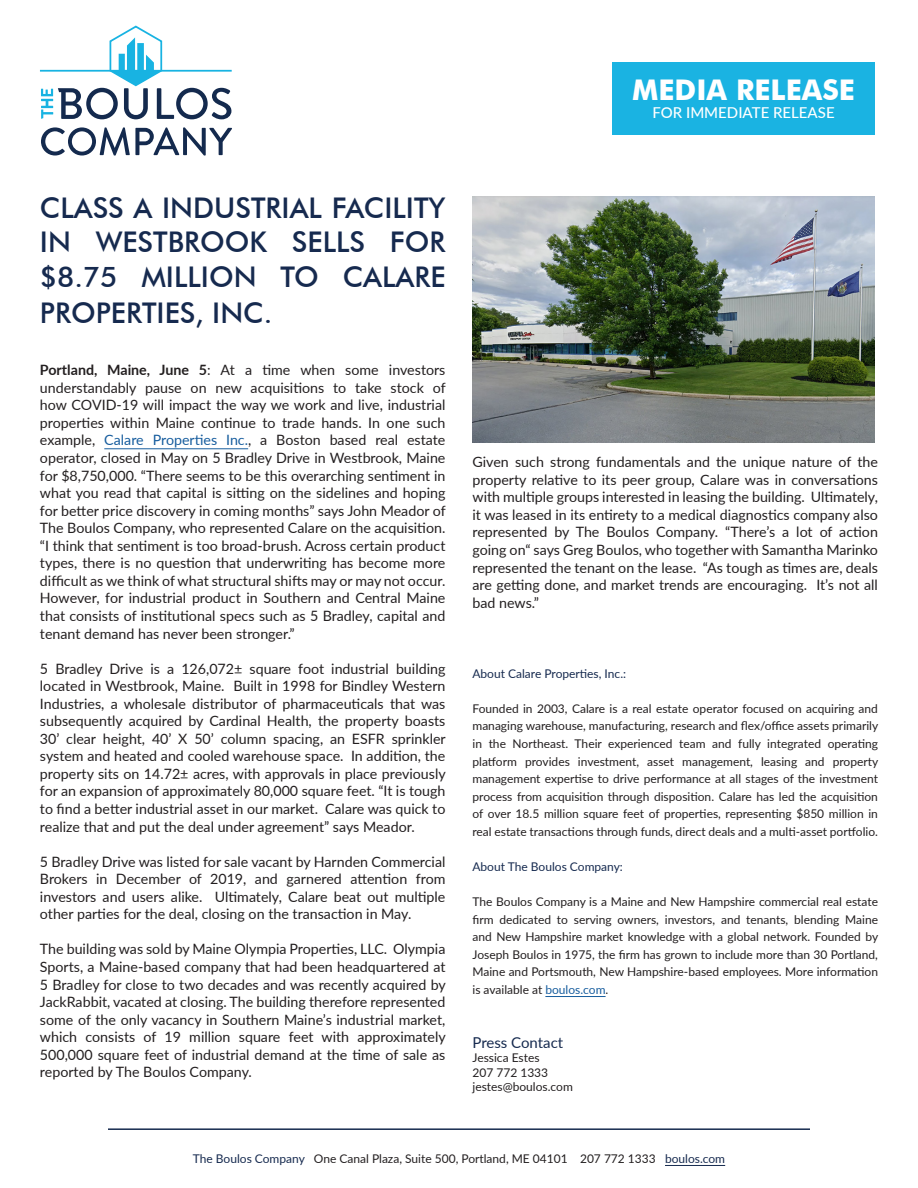
<style>
.page{position:relative;width:918px;height:1188px;background:#fff}
.page>*{position:absolute;margin:0;border:0;box-sizing:border-box;transform-origin:0 0}
.Headline{font:500 28.5px/34.8px "Futura BT";color:#162a4f;text-align:justify}
.t1{font:700 28.5px "Futura BT";color:#fff}
.t2{font:500 15px "Lato";color:#fff}
.Subhead{font:15px "Lato";color:#162a4f}
.Body_Copy{font:14.25px/17.5px "Lato";color:#231f20;text-align:justify}
.Body_Copy-2{font:12px/17.5px "Lato";color:#231f20;text-align:justify}
.Body_Copy-3{font:12px "Lato";color:#162a4f}
.s1{font-weight:700}
.s2{color:#175d9e}
.s3{color:#162a4f}
</style>
<div class="page">
<hr style="left:665px;top:1165px;width:60px;height:1px;background:#162a4f">
<hr style="left:108px;top:1128px;width:702px;height:2px;background:#162a4f">
<div style="left:612px;top:62px;width:263px;height:72px;background:#1ab3e2"></div>
<svg style="left:41px;top:26px;width:190px;height:93px"></svg>
<svg style="left:41px;top:127px;width:191px;height:29px"></svg>
<hr style="left:40px;top:70px;width:192px;height:2px;background:#18b3e2">
<hr style="left:104px;top:448px;width:144px;height:1px;background:#175d9e">
<img style="left:472px;top:197px;width:403px;height:245px">
<hr style="left:545px;top:996px;width:61px;height:1px;background:#175d9e">
<h1 class="t1" style="left:632px;top:72px;width:225px">MEDIA RELEASE</h1>
<p class="t2" style="left:652px;top:102px;width:184px">FOR IMMEDIATE RELEASE</p>
<p class="Headline" style="left:40px;top:190px;width:407px">CLASS A INDUSTRIAL FACILITY IN WESTBROOK SELLS FOR $8.75 MILLION TO CALARE PROPERTIES, INC.</p>
<p class="Body_Copy" style="left:40px;top:361px;width:407px"><span class="s1">Portland, Maine, June 5</span>: At a time when some investors understandably pause on new acquisitions to take stock of how COVID-19 will impact the way we work and live, industrial properties within Maine continue to trade hands. In one such example, <span class="s2">Calare Properties Inc.</span>, a Boston based real estate operator, closed in May on 5 Bradley Drive in Westbrook, Maine for $8,750,000. “There seems to be this overarching sentiment in what you read that capital is sitting on the sidelines and hoping for better price discovery in coming months” says John Meador of The Boulos Company, who represented Calare on the acquisition. “I think that sentiment is too broad-brush. Across certain product types, there is no question that underwriting has become more difficult as we think of what structural shifts may or may not occur.<br>However, for industrial product in Southern and Central Maine that consists of institutional specs such as 5 Bradley, capital and tenant demand has never been stronger.”</p>
<p class="Body_Copy" style="left:40px;top:659px;width:407px">5 Bradley Drive is a 126,072± square foot industrial building located in Westbrook, Maine. Built in 1998 for Bindley Western Industries, a wholesale distributor of pharmaceuticals that was subsequently acquired by Cardinal Health, the property boasts 30’ clear height, 40’ X 50’ column spacing, an ESFR sprinkler system and heated and cooled warehouse space. In addition, the property sits on 14.72± acres, with approvals in place previously for an expansion of approximately 80,000 square feet. “It is tough to find a better industrial asset in our market. Calare was quick to realize that and put the deal under agreement” says Meador.</p>
<p class="Body_Copy" style="left:40px;top:852px;width:407px">5 Bradley Drive was listed for sale vacant by Harnden Commercial Brokers in December of 2019, and garnered attention from investors and users alike. Ultimately, Calare beat out multiple other parties for the deal, closing on the transaction in May.</p>
<p class="Body_Copy" style="left:40px;top:940px;width:407px">The building was sold by Maine Olympia Properties, LLC. Olympia Sports, a Maine-based company that had been headquartered at 5 Bradley for close to two decades and was recently acquired by JackRabbit, vacated at closing. The building therefore represented some of the only vacancy in Southern Maine’s industrial market, which consists of 19 million square feet with approximately 500,000 square feet of industrial demand at the time of sale as reported by The Boulos Company.</p>
<p class="Body_Copy" style="left:472px;top:453px;width:407px">Given such strong fundamentals and the unique nature of the property relative to its peer group, Calare was in conversations with multiple groups interested in leasing the building. Ultimately, it was leased in its entirety to a medical diagnostics company also represented by The Boulos Company. “There’s a lot of action going on“ says Greg Boulos, who together with Samantha Marinko represented the tenant on the lease. “As tough as times are, deals are getting done, and market trends are encouraging. It’s not all bad news.”</p>
<p class="Body_Copy-3" style="left:472px;top:665px;width:155px">About Calare Properties, Inc.:</p>
<p class="Body_Copy-2" style="left:472px;top:699px;width:407px">Founded in 2003, Calare is a real estate operator focused on acquiring and managing warehouse, manufacturing, research and flex/office assets primarily in the Northeast. Their experienced team and fully integrated operating platform provides investment, asset management, leasing and property management expertise to drive performance at all stages of the investment process from acquisition through disposition. Calare has led the acquisition of over 18.5 million square feet of properties, representing $850 million in real estate transactions through funds, direct deals and a multi-asset portfolio.</p>
<p class="Body_Copy-3" style="left:472px;top:858px;width:152px">About The Boulos Company:</p>
<p class="Body_Copy-2" style="left:472px;top:892px;width:407px">The Boulos Company is a Maine and New Hampshire commercial real estate firm dedicated to serving owners, investors, and tenants, blending Maine and New Hampshire market knowledge with a global network. Founded by Joseph Boulos in 1975, the firm has grown to include more than 30 Portland, Maine and Portsmouth, New Hampshire-based employees. More information is available at <span class="s2">boulos.com</span>.</p>
<p class="Subhead" style="left:472px;top:1032px;width:92px">Press Contact</p>
<p class="Body_Copy-2" style="left:472px;top:1048px;width:69px">Jessica Estes</p>
<p class="Body_Copy-2" style="left:472px;top:1063px;width:77px">207 772 1333</p>
<p class="Body_Copy-2" style="left:472px;top:1077px;width:102px">jestes@boulos.com</p>
<p class="Body_Copy-2" style="left:193px;top:1149px;width:534px"><span class="s3">The Boulos Company</span> One Canal Plaza, Suite 500, Portland, ME 04101 207 772 1333 <span class="s3">boulos.com</span></p>
</div>
